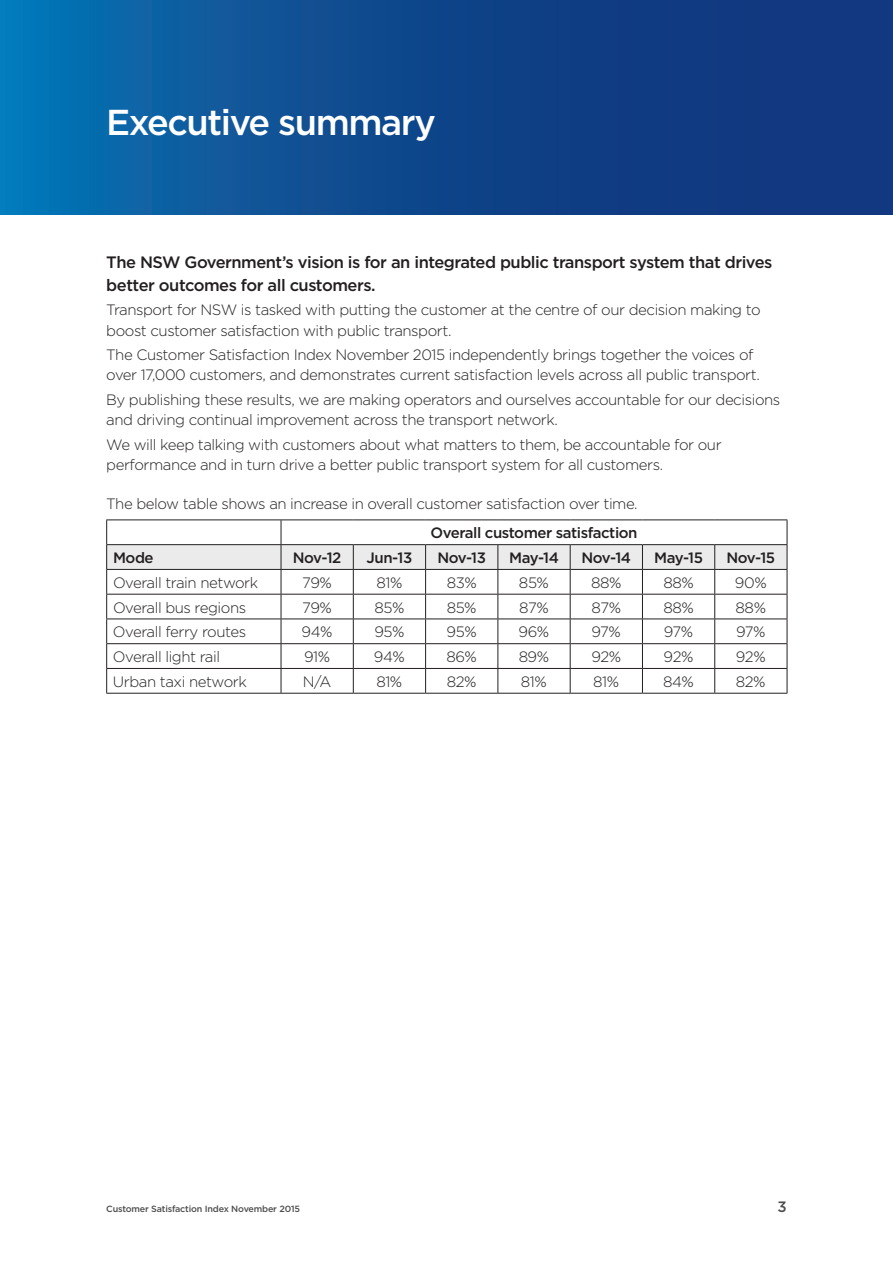
<style>
.page{position:relative;width:893px;height:1263px;background:#fff}
.page>*{position:absolute;margin:0;border:0;box-sizing:border-box;transform-origin:0 0}
.t1{font:500 36px "Gotham";letter-spacing:-.04em;color:#fff}
.t2{font:500 16.5px/22.5px "Gotham";letter-spacing:-.03em;color:#231f20}
.t3{font:300 15px/20.2px "Gotham";letter-spacing:-.03em;color:#231f20}
.t4{font:500 15px "Gotham";letter-spacing:-.03em;color:#231f20}
.t5{font:500 15px "Gotham";color:#4d4d4d}
.t6{font:500 9px "Gotham";letter-spacing:-.02em;color:#4d4d4d}
</style>
<div class="page">
<svg style="left:0;top:0;width:893px;height:215px;background:#0d4d91"></svg>
<div style="left:107px;top:545px;width:174px;height:24px;background:#ebebeb"></div>
<div style="left:281px;top:545px;width:72px;height:24px;background:#ebebeb"></div>
<div style="left:353px;top:545px;width:73px;height:24px;background:#ebebeb"></div>
<div style="left:426px;top:545px;width:72px;height:24px;background:#ebebeb"></div>
<div style="left:498px;top:545px;width:72px;height:24px;background:#ebebeb"></div>
<div style="left:570px;top:545px;width:72px;height:24px;background:#ebebeb"></div>
<div style="left:642px;top:545px;width:73px;height:24px;background:#ebebeb"></div>
<div style="left:715px;top:545px;width:72px;height:24px;background:#ebebeb"></div>
<hr style="left:106px;top:519px;width:175px;height:1px;background:#231f20">
<hr style="left:281px;top:519px;width:72px;height:1px;background:#231f20">
<hr style="left:353px;top:519px;width:73px;height:1px;background:#231f20">
<hr style="left:426px;top:519px;width:72px;height:1px;background:#231f20">
<hr style="left:498px;top:519px;width:72px;height:1px;background:#231f20">
<hr style="left:570px;top:519px;width:72px;height:1px;background:#231f20">
<hr style="left:642px;top:519px;width:73px;height:1px;background:#231f20">
<hr style="left:715px;top:519px;width:72px;height:1px;background:#231f20">
<hr style="left:106px;top:544px;width:175px;height:1px;background:#231f20">
<hr style="left:281px;top:544px;width:72px;height:1px;background:#231f20">
<hr style="left:353px;top:544px;width:73px;height:1px;background:#231f20">
<hr style="left:426px;top:544px;width:72px;height:1px;background:#231f20">
<hr style="left:498px;top:544px;width:72px;height:1px;background:#231f20">
<hr style="left:570px;top:544px;width:72px;height:1px;background:#231f20">
<hr style="left:642px;top:544px;width:73px;height:1px;background:#231f20">
<hr style="left:715px;top:544px;width:72px;height:1px;background:#231f20">
<hr style="left:106px;top:569px;width:175px;height:1px;background:#231f20">
<hr style="left:281px;top:569px;width:72px;height:1px;background:#231f20">
<hr style="left:353px;top:569px;width:73px;height:1px;background:#231f20">
<hr style="left:426px;top:569px;width:72px;height:1px;background:#231f20">
<hr style="left:498px;top:569px;width:72px;height:1px;background:#231f20">
<hr style="left:570px;top:569px;width:72px;height:1px;background:#231f20">
<hr style="left:642px;top:569px;width:73px;height:1px;background:#231f20">
<hr style="left:715px;top:569px;width:72px;height:1px;background:#231f20">
<hr style="left:106px;top:594px;width:175px;height:1px;background:#231f20">
<hr style="left:281px;top:594px;width:72px;height:1px;background:#231f20">
<hr style="left:353px;top:594px;width:73px;height:1px;background:#231f20">
<hr style="left:426px;top:594px;width:72px;height:1px;background:#231f20">
<hr style="left:498px;top:594px;width:72px;height:1px;background:#231f20">
<hr style="left:570px;top:594px;width:72px;height:1px;background:#231f20">
<hr style="left:642px;top:594px;width:73px;height:1px;background:#231f20">
<hr style="left:715px;top:594px;width:72px;height:1px;background:#231f20">
<hr style="left:106px;top:618px;width:175px;height:1px;background:#231f20">
<hr style="left:281px;top:618px;width:72px;height:1px;background:#231f20">
<hr style="left:353px;top:618px;width:73px;height:1px;background:#231f20">
<hr style="left:426px;top:618px;width:72px;height:1px;background:#231f20">
<hr style="left:498px;top:618px;width:72px;height:1px;background:#231f20">
<hr style="left:570px;top:618px;width:72px;height:1px;background:#231f20">
<hr style="left:642px;top:618px;width:73px;height:1px;background:#231f20">
<hr style="left:715px;top:618px;width:72px;height:1px;background:#231f20">
<hr style="left:106px;top:643px;width:175px;height:1px;background:#231f20">
<hr style="left:281px;top:643px;width:72px;height:1px;background:#231f20">
<hr style="left:353px;top:643px;width:73px;height:1px;background:#231f20">
<hr style="left:426px;top:643px;width:72px;height:1px;background:#231f20">
<hr style="left:498px;top:643px;width:72px;height:1px;background:#231f20">
<hr style="left:570px;top:643px;width:72px;height:1px;background:#231f20">
<hr style="left:642px;top:643px;width:73px;height:1px;background:#231f20">
<hr style="left:715px;top:643px;width:72px;height:1px;background:#231f20">
<hr style="left:106px;top:668px;width:175px;height:1px;background:#231f20">
<svg style="left:106px;top:520px;width:1px;height:173px"></svg>
<hr style="left:281px;top:668px;width:72px;height:1px;background:#231f20">
<svg style="left:281px;top:520px;width:1px;height:173px"></svg>
<hr style="left:353px;top:668px;width:73px;height:1px;background:#231f20">
<svg style="left:353px;top:545px;width:1px;height:148px"></svg>
<hr style="left:426px;top:668px;width:72px;height:1px;background:#231f20">
<svg style="left:425px;top:545px;width:1px;height:148px"></svg>
<hr style="left:498px;top:668px;width:72px;height:1px;background:#231f20">
<svg style="left:497px;top:545px;width:1px;height:148px"></svg>
<hr style="left:570px;top:668px;width:72px;height:1px;background:#231f20">
<svg style="left:570px;top:545px;width:1px;height:148px"></svg>
<hr style="left:642px;top:668px;width:73px;height:1px;background:#231f20">
<svg style="left:642px;top:545px;width:1px;height:148px"></svg>
<hr style="left:715px;top:668px;width:72px;height:1px;background:#231f20">
<svg style="left:714px;top:545px;width:1px;height:148px"></svg>
<svg style="left:787px;top:520px;width:1px;height:173px"></svg>
<hr style="left:106px;top:693px;width:175px;height:1px;background:#231f20">
<hr style="left:281px;top:693px;width:72px;height:1px;background:#231f20">
<hr style="left:353px;top:693px;width:73px;height:1px;background:#231f20">
<hr style="left:426px;top:693px;width:72px;height:1px;background:#231f20">
<hr style="left:498px;top:693px;width:72px;height:1px;background:#231f20">
<hr style="left:570px;top:693px;width:72px;height:1px;background:#231f20">
<hr style="left:642px;top:693px;width:73px;height:1px;background:#231f20">
<hr style="left:715px;top:693px;width:72px;height:1px;background:#231f20">
<h2 class="t1" style="left:106px;top:99px;width:331px">Executive summary</h2>
<p class="t2" style="left:106px;top:251px;width:668px">The NSW Government’s vision is for an integrated public transport system that drives better outcomes for all customers.</p>
<p class="t3" style="left:106px;top:299px;width:656px">Transport for NSW is tasked with putting the customer at the centre of our decision making to boost customer satisfaction with public transport.</p>
<p class="t3" style="left:106px;top:344px;width:655px">The Customer Satisfaction Index November 2015 independently brings together the voices of over 17,000 customers, and demonstrates current satisfaction levels across all public transport.</p>
<p class="t3" style="left:106px;top:389px;width:675px">By publishing these results, we are making operators and ourselves accountable for our decisions and driving continual improvement across the transport network.</p>
<p class="t3" style="left:106px;top:434px;width:617px">We will keep talking with customers about what matters to them, be accountable for our performance and in turn drive a better public transport system for all customers.</p>
<p class="t3" style="left:106px;top:493px;width:533px">The below table shows an increase in overall customer satisfaction over time.</p>
<p class="t4" style="left:430px;top:523px;width:209px">Overall customer satisfaction</p>
<p class="t4" style="left:113px;top:548px;width:42px">Mode</p>
<p class="t4" style="left:293px;top:548px;width:50px">Nov-12</p>
<p class="t4" style="left:367px;top:548px;width:47px">Jun-13</p>
<p class="t4" style="left:437px;top:548px;width:50px">Nov-13</p>
<p class="t4" style="left:509px;top:548px;width:51px">May-14</p>
<p class="t4" style="left:581px;top:548px;width:51px">Nov-14</p>
<p class="t4" style="left:654px;top:548px;width:50px">May-15</p>
<p class="t4" style="left:726px;top:548px;width:50px">Nov-15</p>
<p class="t3" style="left:113px;top:572px;width:147px">Overall train network</p>
<p class="t3" style="left:302px;top:572px;width:31px">79%</p>
<p class="t3" style="left:376px;top:572px;width:27px">81%</p>
<p class="t3" style="left:447px;top:572px;width:32px">83%</p>
<p class="t3" style="left:519px;top:572px;width:31px">85%</p>
<p class="t3" style="left:591px;top:572px;width:32px">88%</p>
<p class="t3" style="left:663px;top:572px;width:32px">88%</p>
<p class="t3" style="left:735px;top:572px;width:33px">90%</p>
<p class="t3" style="left:113px;top:597px;width:135px">Overall bus regions</p>
<p class="t3" style="left:302px;top:597px;width:31px">79%</p>
<p class="t3" style="left:374px;top:597px;width:31px">85%</p>
<p class="t3" style="left:447px;top:597px;width:31px">85%</p>
<p class="t3" style="left:519px;top:597px;width:31px">87%</p>
<p class="t3" style="left:591px;top:597px;width:31px">87%</p>
<p class="t3" style="left:663px;top:597px;width:32px">88%</p>
<p class="t3" style="left:736px;top:597px;width:32px">88%</p>
<p class="t3" style="left:113px;top:621px;width:135px">Overall ferry routes</p>
<p class="t3" style="left:302px;top:621px;width:33px">94%</p>
<p class="t3" style="left:374px;top:621px;width:32px">95%</p>
<p class="t3" style="left:447px;top:621px;width:32px">95%</p>
<p class="t3" style="left:519px;top:621px;width:32px">96%</p>
<p class="t3" style="left:591px;top:621px;width:31px">97%</p>
<p class="t3" style="left:664px;top:621px;width:31px">97%</p>
<p class="t3" style="left:736px;top:621px;width:31px">97%</p>
<p class="t3" style="left:113px;top:646px;width:109px">Overall light rail</p>
<p class="t3" style="left:304px;top:646px;width:28px">91%</p>
<p class="t3" style="left:374px;top:646px;width:33px">94%</p>
<p class="t3" style="left:446px;top:646px;width:32px">86%</p>
<p class="t3" style="left:519px;top:646px;width:32px">89%</p>
<p class="t3" style="left:591px;top:646px;width:31px">92%</p>
<p class="t3" style="left:664px;top:646px;width:31px">92%</p>
<p class="t3" style="left:736px;top:646px;width:31px">92%</p>
<p class="t3" style="left:113px;top:671px;width:135px">Urban taxi network</p>
<p class="t3" style="left:303px;top:671px;width:30px">N/A</p>
<p class="t3" style="left:376px;top:671px;width:27px">81%</p>
<p class="t3" style="left:447px;top:671px;width:31px">82%</p>
<p class="t3" style="left:521px;top:671px;width:27px">81%</p>
<p class="t3" style="left:593px;top:671px;width:27px">81%</p>
<p class="t3" style="left:663px;top:671px;width:32px">84%</p>
<p class="t3" style="left:736px;top:671px;width:31px">82%</p>
<p class="t6" style="left:106px;top:1203px;width:195px">Customer Satisfaction Index November 2015</p>
<p class="t5" style="left:777px;top:1197px;width:11px">3</p>
</div>
